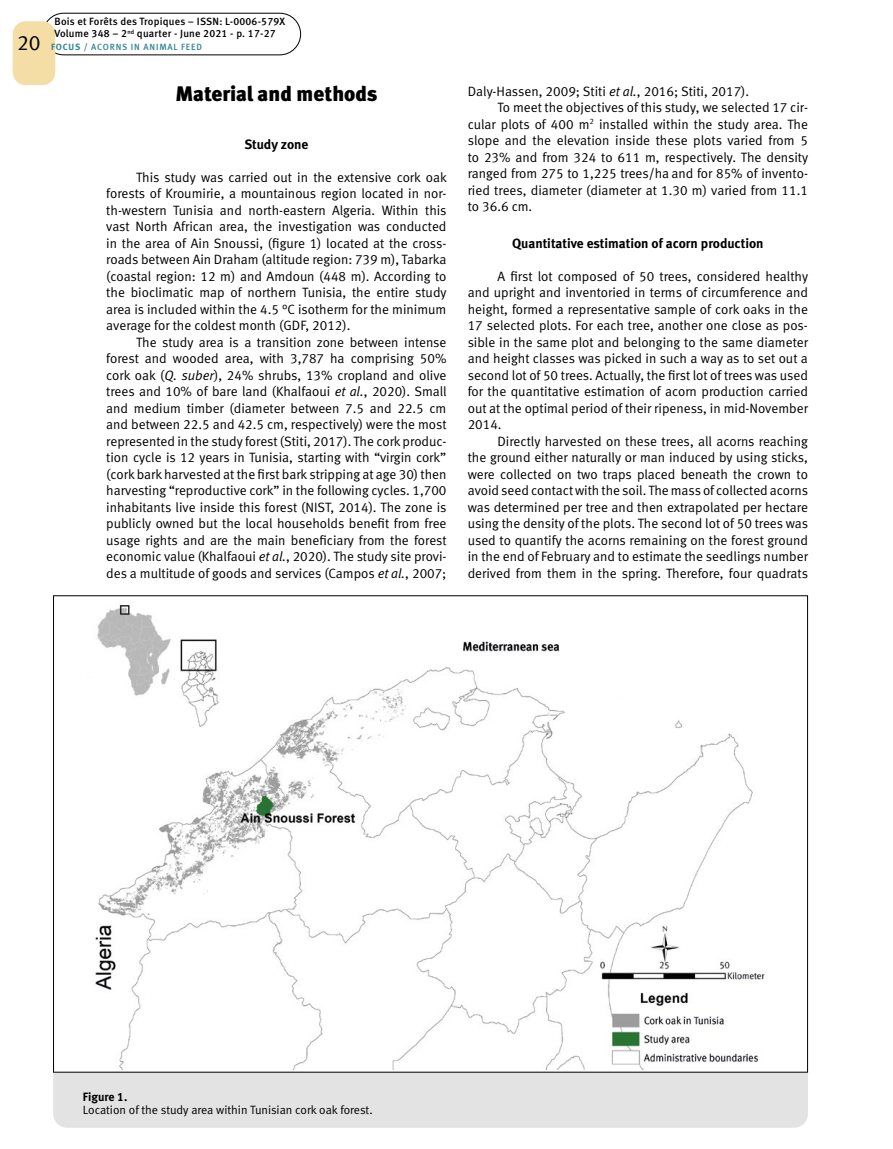
<style>
.page{position:relative;width:893px;height:1149px;background:#fff}
.page>*{position:absolute;margin:0;border:0;box-sizing:border-box;transform-origin:0 0}
.t1{font:21px "Meta Black LF";color:#000}
.t2{font:21px "Meta Normal LF";color:#000}
.t3{font:13.5px/16.5px "Meta Normal LF";color:#000;text-align:justify}
.t4{font:13.5px "Meta Bold LF";color:#000}
.t5{font:12px "Meta Normal LF";color:#000}
.t6{font:12px "Meta Bold LF";color:#000}
.t7{font:10.5px/12px "Meta Medium LF";letter-spacing:.02em;color:#000}
.t8{font:9px "Meta Medium LF";letter-spacing:.09em;color:#2f8593}
.s1{font-family:"Meta Bold LF"}
.s2{font-style:italic}
</style>
<div class="page">
<div style="left:43px;top:13px;width:258px;height:42px;border:1px solid #000;border-radius:21px"></div>
<div style="left:13px;top:21px;width:42px;height:64px;background:#f4dea6;border-radius:13px"></div>
<div style="left:53px;top:598px;width:755px;height:529px;background:#e3e3e3;border-radius:14px"></div>
<div style="left:54px;top:595px;width:753px;height:476px;background:#fff"></div>
<img style="left:95px;top:605px;width:670px;height:464px">
<h1 class="t2" style="left:17px;top:31px;width:25px">20</h1>
<p class="t7" style="left:55px;top:15px;width:232px">Bois et Forêts des Tropiques – ISSN: L-0006-579X<br>Volume 348 – 2<sup>nd</sup> quarter - June 2021 - p. 17-27</p>
<p class="t8" style="left:51px;top:41px;width:152px"><span class="s1">FOCUS /</span> ACORNS IN ANIMAL FEED</p>
<h1 class="t1" style="left:175px;top:81px;width:204px">Material and methods</h1>
<p class="t4" style="left:244px;top:136px;width:66px">Study zone</p>
<p class="t3" style="left:106px;top:168px;width:342px;text-indent:30px">This study was carried out in the extensive cork oak forests of Kroumirie, a mountainous region located in nor&shy;th-western Tunisia and north-eastern Algeria. Within this vast North African area, the investigation was conducted in the area of Ain Snoussi, (figure 1) located at the cross&shy;roads between Ain Draham (altitude region: 739 m), Tabarka (coastal region: 12 m) and Amdoun (448 m). According to the bioclimatic map of northern Tunisia, the entire study area is included within the 4.5 °C isotherm for the minimum average for the coldest month (GDF, 2012).</p>
<p class="t3" style="left:106px;top:333px;width:342px;text-indent:30px">The study area is a transition zone between intense forest and wooded area, with 3,787 ha comprising 50% cork oak (<span class="s2">Q. suber</span>), 24% shrubs, 13% cropland and olive trees and 10% of bare land (Khalfaoui <span class="s2">et al.</span>, 2020). Small and medium timber (diameter between 7.5 and 22.5 cm and between 22.5 and 42.5 cm, respectively) were the most represented in the study forest (Stiti, 2017). The cork produc&shy;tion cycle is 12 years in Tunisia, starting with “virgin cork” (cork bark harvested at the first bark stripping at age 30) then harvesting “reproductive cork” in the following cycles. 1,700 inhabitants live inside this forest (NIST, 2014). The zone is publicly owned but the local households benefit from free usage rights and are the main beneficiary from the forest economic value (Khalfaoui <span class="s2">et al.</span>, 2020). The study site provi&shy;des a multitude of goods and services (Campos <span class="s2">et al.</span>, 2007;</p>
<p class="t3" style="left:468px;top:83px;width:283px">Daly-Hassen, 2009; Stiti <span class="s2">et al.</span>, 2016; Stiti, 2017).</p>
<p class="t3" style="left:497px;top:99px;width:312px">To meet the objectives of this study, we selected 17 cir-</p>
<p class="t3" style="left:468px;top:116px;width:342px">cular plots of 400 m<sup>2</sup> installed within the study area. The</p>
<p class="t3" style="left:468px;top:132px;width:342px">slope and the elevation inside these plots varied from 5</p>
<p class="t3" style="left:468px;top:149px;width:342px">to 23% and from 324 to 611 m, respectively. The density</p>
<p class="t3" style="left:468px;top:165px;width:342px">ranged from 275 to 1,225 trees/ha and for 85% of invento-</p>
<p class="t3" style="left:468px;top:182px;width:342px">ried trees, diameter (diameter at 1.30 m) varied from 11.1</p>
<p class="t3" style="left:468px;top:198px;width:66px">to 36.6 cm.</p>
<p class="t4" style="left:512px;top:235px;width:253px">Quantitative estimation of acorn production</p>
<p class="t3" style="left:468px;top:267px;width:342px;text-indent:30px">A first lot composed of 50 trees, considered healthy and upright and inventoried in terms of circumference and height, formed a representative sample of cork oaks in the 17 selected plots. For each tree, another one close as pos&shy;sible in the same plot and belonging to the same diameter and height classes was picked in such a way as to set out a second lot of 50 trees. Actually, the first lot of trees was used for the quantitative estimation of acorn production carried out at the optimal period of their ripeness, in mid-November 2014.</p>
<p class="t3" style="left:468px;top:432px;width:342px;text-indent:30px">Directly harvested on these trees, all acorns reaching the ground either naturally or man induced by using sticks, were collected on two traps placed beneath the crown to avoid seed contact with the soil. The mass of collected acorns was determined per tree and then extrapolated per hectare using the density of the plots. The second lot of 50 trees was used to quantify the acorns remaining on the forest ground in the end of February and to estimate the seedlings number derived from them in the spring. Therefore, four quadrats</p>
<p class="t6" style="left:83px;top:1088px;width:46px">Figure 1.</p>
<p class="t5" style="left:83px;top:1102px;width:291px">Location of the study area within Tunisian cork oak forest.</p>
</div>
